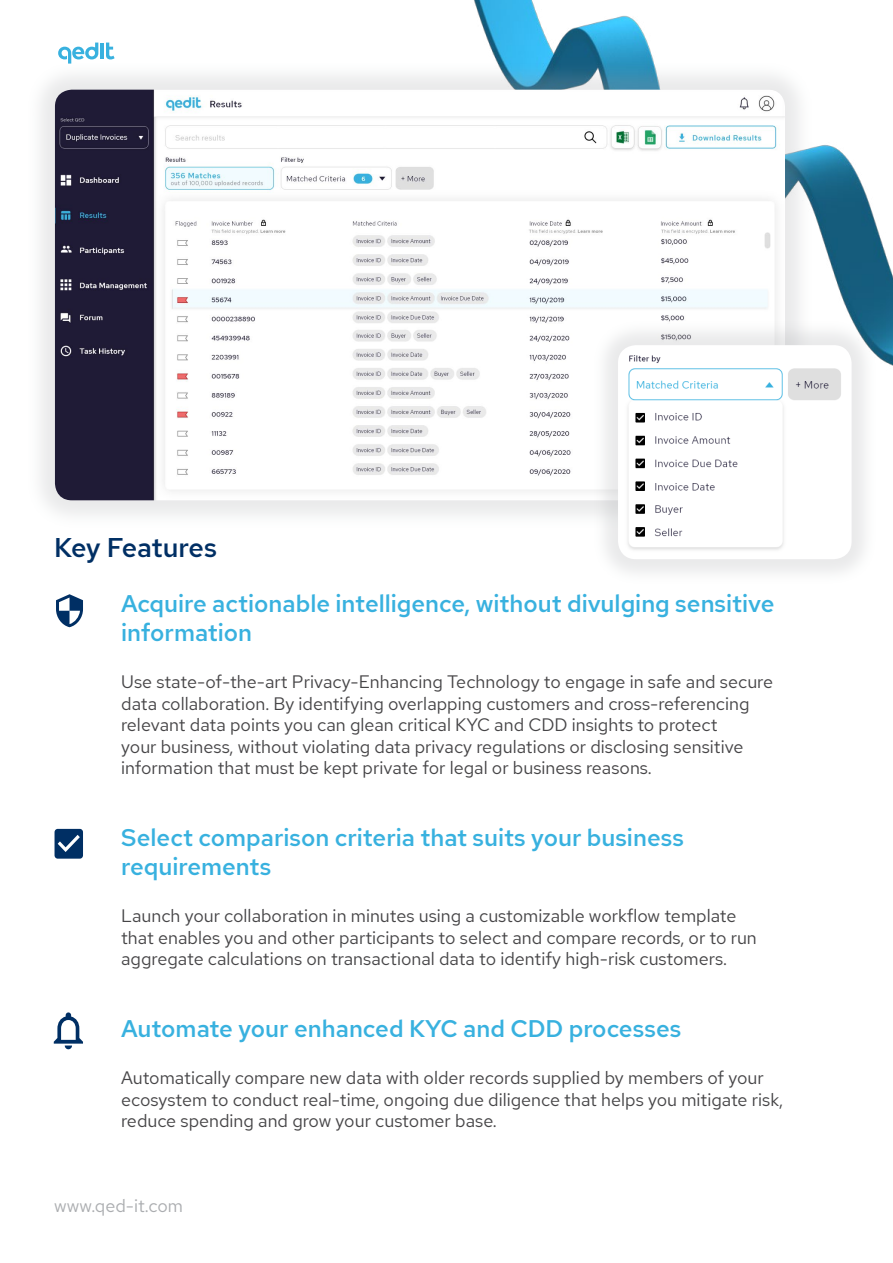
<style>
.page{position:relative;width:893px;height:1263px;background:#fff}
.page>*{position:absolute;margin:0;border:0;box-sizing:border-box;transform-origin:0 0}
.t1{font:500 27px "Red Hat Text";letter-spacing:-.015em;color:#002f64}
.t2{font:500 24px/28.8px "Red Hat Text";color:#38b1df}
.t3{font:18px/21.6px "Red Hat Text";color:#464547}
.t4{font:18px "Red Hat Text";color:#abadb0}
</style>
<div class="page">
<img style="left:474px;top:0;width:419px;height:366px">
<div style="left:26px;top:61px;width:788px;height:469px;background:#a9abae;opacity:.25"></div>
<img style="left:55px;top:90px;width:730px;height:410px">
<svg style="left:55px;top:829px;width:28px;height:30px"></svg>
<svg style="left:54px;top:1012px;width:29px;height:37px"></svg>
<svg style="left:56px;top:594px;width:27px;height:33px"></svg>
<svg style="left:58px;top:43px;width:57px;height:21px"></svg>
<div style="left:592px;top:319px;width:286px;height:266px;background:#f4f4f5"></div>
<img style="left:619px;top:346px;width:232px;height:213px">
<h1 class="t1" style="left:54px;top:530px;width:165px">Key Features</h1>
<h2 class="t2" style="left:121px;top:589px;width:655px">Acquire actionable intelligence, without divulging sensitive information</h2>
<p class="t3" style="left:121px;top:670px;width:653px">Use state-of-the-art Privacy-Enhancing Technology to engage in safe and secure data collaboration. By identifying overlapping customers and cross-referencing relevant data points you can glean critical KYC and CDD insights to protect<br>your business, without violating data privacy regulations or disclosing sensitive information that must be kept private for legal or business reasons.</p>
<h2 class="t2" style="left:121px;top:823px;width:564px">Select comparison criteria that suits your business requirements</h2>
<p class="t3" style="left:121px;top:904px;width:637px">Launch your collaboration in minutes using a customizable workflow template that enables you and other participants to select and compare records, or to run aggregate calculations on transactional data to identify high-risk customers.</p>
<h2 class="t2" style="left:121px;top:1014px;width:562px">Automate your enhanced KYC and CDD processes</h2>
<p class="t3" style="left:121px;top:1066px;width:663px">Automatically compare new data with older records supplied by members of your ecosystem to conduct real-time, ongoing due diligence that helps you mitigate risk, reduce spending and grow your customer base.</p>
<p class="t4" style="left:54px;top:1194px;width:131px">www.qed-it.com</p>
</div>
